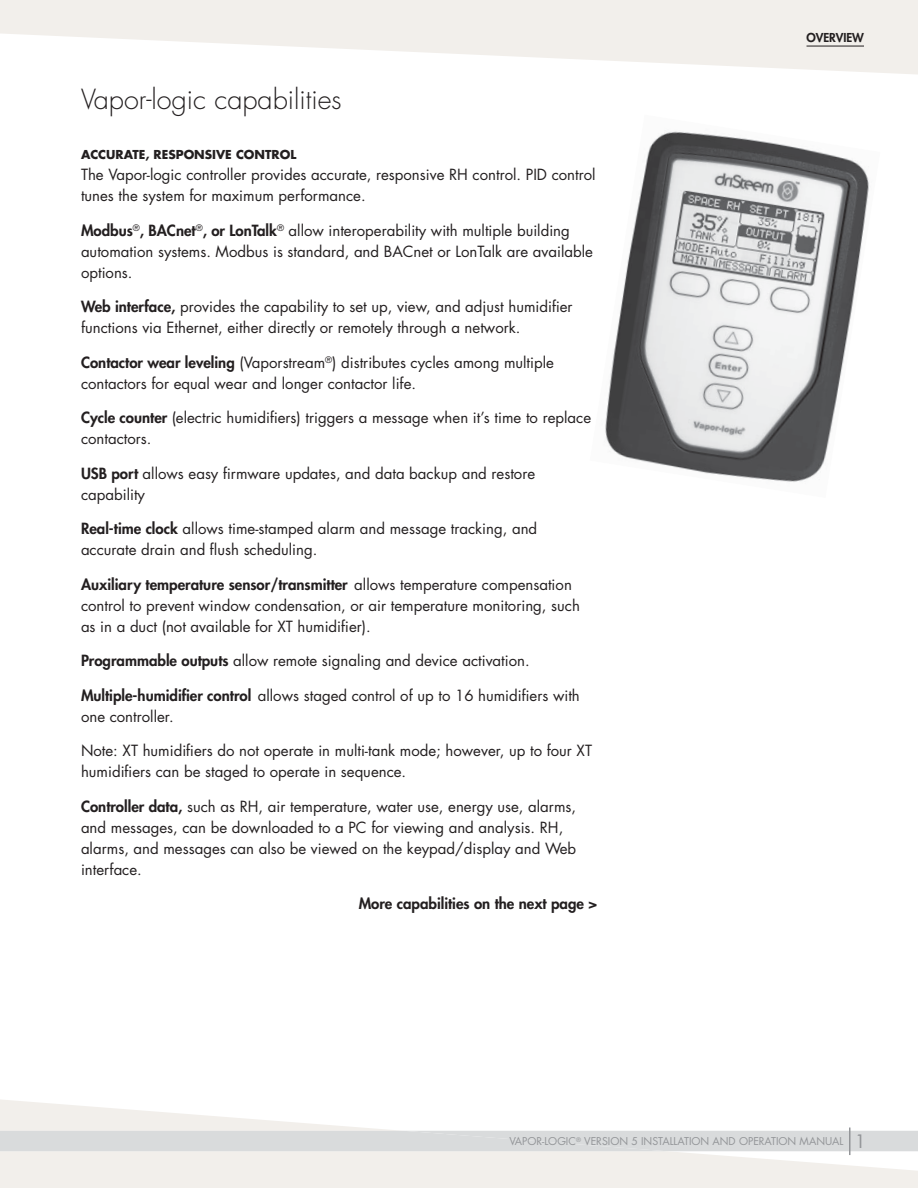
<style>
.page{position:relative;width:918px;height:1188px;background:#fff}
.page>*{position:absolute;margin:0;border:0;box-sizing:border-box;transform-origin:0 0}
.t1{font:300 27px "Futura Std";color:#231f20}
.t2{font:18px "Futura Std";color:#939598}
.t3{font:15px/21px "Futura Std";color:#231f20}
.t4{font:800 15px "Futura Std";color:#231f20}
.t5{font:700 12px "Futura Std";color:#231f20}
.t6{font:800 12px "Futura Std";letter-spacing:-.005em;color:#231f20}
.t7{font:10.5px "Futura Std";color:#939598}
.s1{font-weight:800}
</style>
<div class="page">
<svg style="left:0;top:0;width:918px;height:74px;fill:#f2efeb"></svg>
<svg style="left:0;top:1099px;width:918px;height:89px;fill:#f2efeb"></svg>
<div style="left:0;top:1131px;width:918px;height:20px;background:#d9dbdc"></div>
<hr style="left:849px;top:1128px;width:2px;height:27px;background:#939598">
<hr style="left:807px;top:46px;width:57px;height:1px;background:#231f20">
<img style="left:605px;top:131px;width:264px;height:351px">
<h1 class="t1" style="left:81px;top:86px;width:262px">Vapor-logic capabilities</h1>
<p class="t5" style="left:81px;top:148px;width:217px">ACCURATE, RESPONSIVE CONTROL</p>
<p class="t3" style="left:81px;top:165px;width:516px">The Vapor-logic controller provides accurate, responsive RH control. PID control tunes the system for maximum performance.</p>
<p class="t3" style="left:81px;top:221px;width:514px"><span class="s1">Modbus</span><sup>®</sup><span class="s1">, BACnet</span><sup>®</sup><span class="s1">, or LonTalk</span><sup>®</sup> allow interoperability with multiple building automation systems. Modbus is standard, and BACnet or LonTalk are available options.</p>
<p class="t3" style="left:81px;top:297px;width:493px"><span class="s1">Web interface,</span> provides the capability to set up, view, and adjust humidifier functions via Ethernet, either directly or remotely through a network.</p>
<p class="t3" style="left:81px;top:353px;width:474px"><span class="s1">Contactor wear leveling</span> (Vaporstream<sup>®</sup>) distributes cycles among multiple contactors for equal wear and longer contactor life.</p>
<p class="t3" style="left:81px;top:408px;width:512px"><span class="s1">Cycle counter</span> (electric humidifiers) triggers a message when it’s time to replace contactors.</p>
<p class="t3" style="left:81px;top:464px;width:456px"><span class="s1">USB port</span> allows easy firmware updates, and data backup and restore capability</p>
<p class="t3" style="left:81px;top:519px;width:458px"><span class="s1">Real-time clock</span> allows time-stamped alarm and message tracking, and accurate drain and flush scheduling.</p>
<p class="t3" style="left:81px;top:575px;width:500px"><span class="s1">Auxiliary temperature sensor/transmitter</span> allows temperature compensation control to prevent window condensation, or air temperature monitoring, such as in a duct (not available for XT humidifier).</p>
<p class="t3" style="left:81px;top:651px;width:450px"><span class="s1">Programmable outputs</span> allow remote signaling and device activation.</p>
<p class="t3" style="left:81px;top:686px;width:500px"><span class="s1">Multiple-humidifier control</span> allows staged control of up to 16 humidifiers with one controller.</p>
<p class="t3" style="left:81px;top:741px;width:513px">Note: XT humidifiers do not operate in multi-tank mode; however, up to four XT humidifiers can be staged to operate in sequence.</p>
<p class="t3" style="left:81px;top:797px;width:497px"><span class="s1">Controller data,</span> such as RH, air temperature, water use, energy use, alarms, and messages, can be downloaded to a PC for viewing and analysis. RH, alarms, and messages can also be viewed on the keypad/display and Web interface.</p>
<p class="t4" style="left:359px;top:897px;width:240px">More capabilities on the next page &gt;</p>
<p class="t6" style="left:807px;top:32px;width:59px">OVERVIEW</p>
<p class="t7" style="left:509px;top:1136px;width:336px">VAPOR-LOGIC<sup>®</sup> VERSION 5 INSTALLATION AND OPERATION MANUAL</p>
<p class="t2" style="left:855px;top:1133px;width:13px">1</p>
</div>
